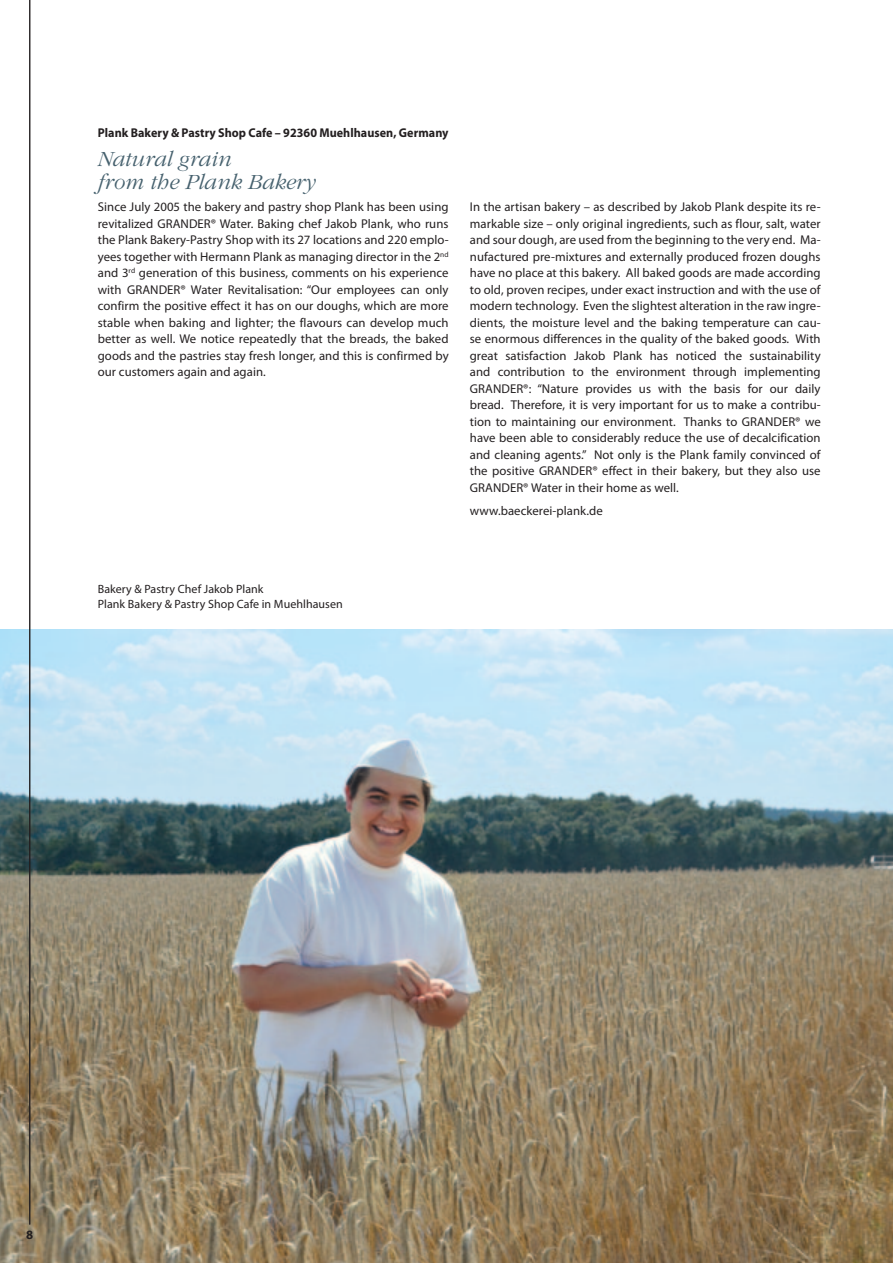
<style>
.page{position:relative;width:893px;height:1263px;background:#fff}
.page>*{position:absolute;margin:0;border:0;box-sizing:border-box;transform-origin:0 0}
.t1{font:italic 300 22.5px/22.5px "Garamond";color:#46616e}
.t2{font:12.75px/16.5px "Myriad Pro";letter-spacing:.005em;color:#231f20;text-align:justify}
.t3{font:700 12.75px "Myriad Pro";letter-spacing:.005em;color:#231f20;scale:.95 1}
.t4{font:700 12.75px "Myriad Pro";letter-spacing:.005em;color:#231f20}
.t5{font:12px/15px "Myriad Pro";letter-spacing:.005em;color:#231f20}
</style>
<div class="page">
<img style="left:0;top:629px;width:893px;height:634px">
<hr style="left:29px;top:0;width:1px;height:1224px;background:#231f20">
<p class="t3" style="left:98px;top:125px;width:371px">Plank Bakery &amp; Pastry Shop Cafe – 92360 Muehlhausen, Germany</p>
<h1 class="t1" style="left:98px;top:148px;width:219px">Natural grain<br>from the Plank Bakery</h1>
<p class="t2" style="left:98px;top:199px;width:352px">Since July 2005 the bakery and pastry shop Plank has been using revitalized GRANDER® Water. Baking chef Jakob Plank, who runs the Plank Bakery-Pastry Shop with its 27 locations and 220 emplo&shy;yees together with Hermann Plank as managing director in the 2<sup>nd </sup>and 3<sup>rd</sup> generation of this business, comments on his experience with GRANDER® Water Revitalisation: “Our employees can only confirm the positive effect it has on our doughs, which are more stable when baking and lighter; the flavours can develop much better as well. We notice repeatedly that the breads, the baked goods and the pastries stay fresh longer, and this is confirmed by our customers again and again.</p>
<p class="t2" style="left:470px;top:198px;width:352px">In the artisan bakery – as described by Jakob Plank despite its re&shy;markable size – only original ingredients, such as flour, salt, water and sour dough, are used from the beginning to the very end. Ma&shy;nufactured pre-mixtures and externally produced frozen doughs have no place at this bakery. All baked goods are made according to old, proven recipes, under exact instruction and with the use of modern technology. Even the slightest alteration in the raw ingre&shy;dients, the moisture level and the baking temperature can cau&shy;se enormous differences in the quality of the baked goods. With great satisfaction Jakob Plank has noticed the sustainability and contribution to the environment through implementing GRANDER®: “Nature provides us with the basis for our daily bread. Therefore, it is very important for us to make a contribu&shy;tion to maintaining our environment. Thanks to GRANDER® we have been able to considerably reduce the use of decalcification and cleaning agents.” Not only is the Plank family convinced of the positive GRANDER® effect in their bakery, but they also use GRANDER® Water in their home as well.</p>
<p class="t2" style="left:470px;top:502px;width:134px">www.baeckerei-plank.de</p>
<p class="t5" style="left:98px;top:581px;width:247px">Bakery &amp; Pastry Chef Jakob Plank<br>Plank Bakery &amp; Pastry Shop Cafe in Muehlhausen</p>
<p class="t4" style="left:26px;top:1227px;width:9px">8</p>
</div>
